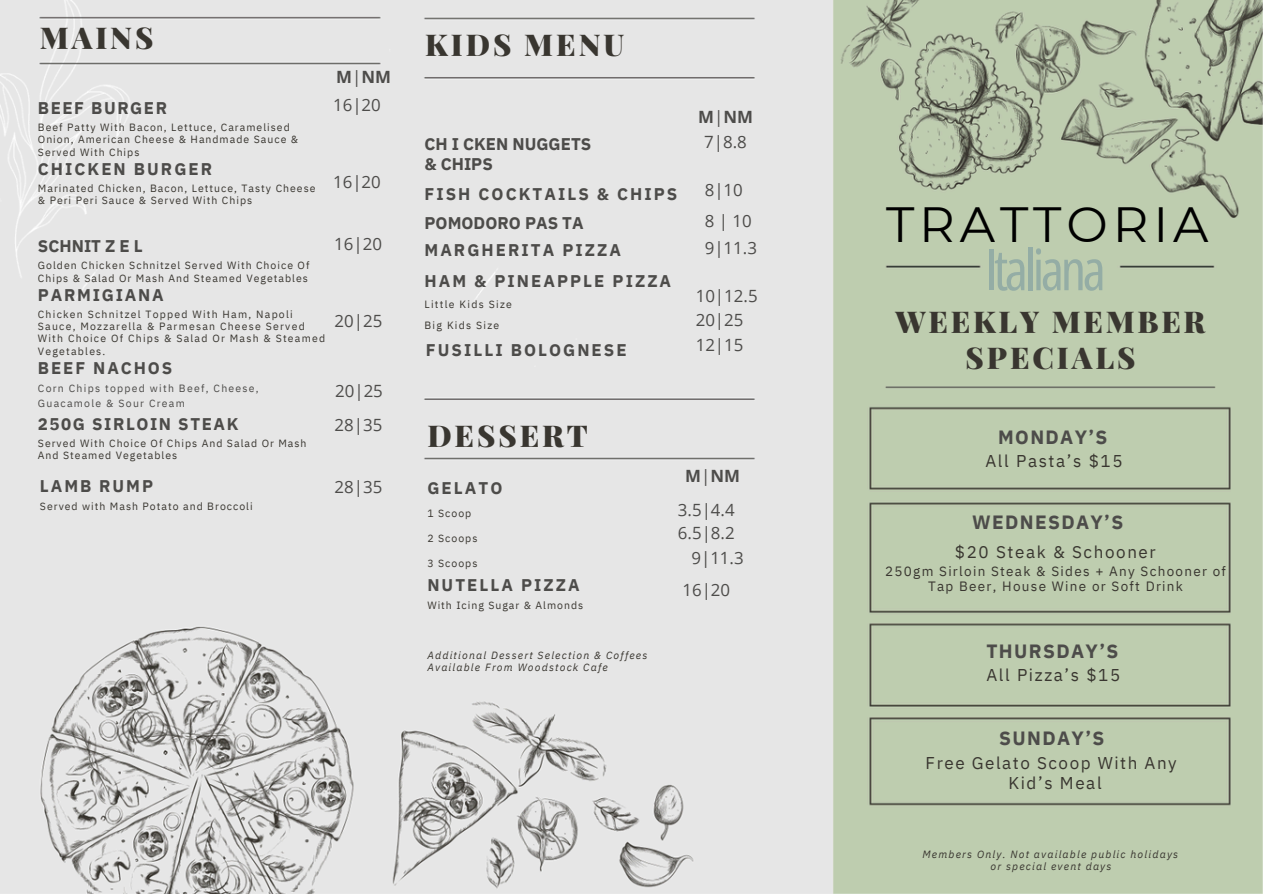
<style>
.page{position:relative;width:1263px;height:894px;background:#fff}
.page>*{position:absolute;margin:0;border:0;box-sizing:border-box;transform-origin:0 0}
.t1{font:56.7px "Open Sans Condensed";letter-spacing:-.06em;color:#94ada5}
.t2{font:49.35px "Montserrat";letter-spacing:.1em;color:#000}
.t3{font:900 30px "Playfair Display";letter-spacing:.095em;color:#393630}
.t4{font:700 19.2px "IBM Plex Sans";letter-spacing:.07em;color:#4d4c4a}
.t5{font:17.1px "IBM Plex Sans";letter-spacing:.095em;color:#393630}
.t6{font:700 16.8px "IBM Plex Sans";letter-spacing:.12em;color:#4d4c4a}
.t7{font:16.8px/24.8px "Open Sans";color:#4d4c4a;text-align:center}
.t8{font:700 16.8px/20.2px "IBM Plex Sans";color:#4d4c4a}
.t9{font:700 16.8px "IBM Plex Sans";letter-spacing:.09em;color:#4d4c4a}
.t10{font:700 16.8px "Open Sans";color:#4d4c4a}
.t11{font:13.5px/15.8px "IBM Plex Sans";letter-spacing:.095em;color:#393630;text-align:center}
.t12{font:10.5px/12.3px "IBM Plex Sans";letter-spacing:.095em;color:#393630}
.t13{font:10.5px/12.3px "IBM Plex Sans";letter-spacing:.115em;color:#393630}
.t14{font:italic 10.5px/12.3px "IBM Plex Sans";letter-spacing:.11em;color:#393630}
.t15{font:10.5px/14.7px "IBM Plex Sans";letter-spacing:.12em;color:#4d4c4a}
.t16{font:10.5px/20.2px "IBM Plex Sans";letter-spacing:.12em;color:#393630}
.s1{font-weight:400}
.s2{font-weight:700}
</style>
<div class="page">
<img style="left:0;top:0;width:1263px;height:893px">
<h3 class="t3" style="left:40px;top:17px;width:115px">MAINS</h3>
<p class="t9" style="left:38px;top:97px;width:131px">BEEF BURGER</p>
<p class="t12" style="left:38px;top:121px;width:262px">Beef Patty With Bacon, Lettuce, Caramelised<br>Onion, American Cheese &amp; Handmade Sauce &amp;<br>Served With Chips</p>
<p class="t6" style="left:38px;top:157px;width:176px">CHICKEN BURGER</p>
<p class="t12" style="left:38px;top:181px;width:279px">Marinated Chicken, Bacon, Lettuce, Tasty Cheese &amp; Peri Peri Sauce &amp; Served With Chips</p>
<p class="t10" style="left:336px;top:65px;width:56px">M<span class="s1">|</span>NM</p>
<p class="t7" style="left:333px;top:92px;width:49px">16|20</p>
<p class="t7" style="left:333px;top:169px;width:49px">16|20</p>
<p class="t6" style="left:38px;top:235px;width:106px">SCHNIT Z E L</p>
<p class="t12" style="left:38px;top:259px;width:273px">Golden Chicken Schnitzel Served With Choice Of<br>Chips &amp; Salad Or Mash And Steamed Vegetables</p>
<p class="t6" style="left:38px;top:283px;width:127px">PARMIGIANA</p>
<p class="t13" style="left:38px;top:307px;width:289px">Chicken Schnitzel Topped With Ham, Napoli Sauce, Mozzarella &amp; Parmesan Cheese Served With Choice Of Chips &amp; Salad Or Mash &amp; Steamed Vegetables.</p>
<p class="t6" style="left:38px;top:356px;width:136px">BEEF NACHOS</p>
<p class="t15" style="left:38px;top:380px;width:222px">Corn Chips topped with Beef, Cheese,<br>Guacamole &amp; Sour Cream</p>
<h3 class="t9" style="left:38px;top:412px;width:202px">250G SIRLOIN STEAK</h3>
<p class="t12" style="left:38px;top:436px;width:270px">Served With Choice Of Chips And Salad Or Mash<br>And Steamed Vegetables</p>
<p class="t6" style="left:40px;top:474px;width:115px">LAMB RUMP</p>
<p class="t12" style="left:40px;top:499px;width:214px">Served with Mash Potato and Broccoli</p>
<p class="t7" style="left:334px;top:231px;width:49px">16|20</p>
<p class="t7" style="left:335px;top:308px;width:49px">20|25</p>
<p class="t7" style="left:335px;top:378px;width:49px">20|25</p>
<p class="t7" style="left:335px;top:412px;width:49px">28|35</p>
<h3 class="t7" style="left:335px;top:473px;width:49px">28|35</h3>
<p class="t3" style="left:425px;top:24px;width:201px">KIDS MENU</p>
<p class="t8" style="left:424px;top:133px;width:168px">CH I CKEN NUGGETS &amp; CHIPS</p>
<p class="t6" style="left:424px;top:183px;width:254px">FISH COCKTAILS &amp; CHIPS</p>
<p class="t8" style="left:424px;top:213px;width:161px">POMODORO PAS TA</p>
<p class="t6" style="left:424px;top:239px;width:198px">MARGHERITA PIZZA</p>
<h5 class="t6" style="left:424px;top:269px;width:248px">HAM &amp; PINEAPPLE PIZZA</h5>
<h6 class="t16" style="left:424px;top:294px;width:89px">Little Kids Size<br>Big Kids Size</h6>
<p class="t6" style="left:426px;top:339px;width:202px">FUSILLI BOLOGNESE</p>
<h6 class="t7" style="left:698px;top:104px;width:56px"><span class="s2">M</span>|<span class="s2">NM<br></span>7|8.8</h6>
<p class="t7" style="left:705px;top:177px;width:40px">8|10</p>
<p class="t7" style="left:705px;top:208px;width:49px">8|10</p>
<p class="t7" style="left:705px;top:235px;width:54px">9|11.3</p>
<p class="t7" style="left:696px;top:283px;width:63px">10|12.5</p>
<p class="t7" style="left:696px;top:307px;width:49px">20|25</p>
<h2 class="t7" style="left:696px;top:332px;width:49px">12|15</h2>
<h6 class="t3" style="left:427px;top:414px;width:162px">DESSERT</h6>
<p class="t6" style="left:427px;top:477px;width:77px">GELATO</p>
<p class="t12" style="left:427px;top:506px;width:45px">1 Scoop</p>
<p class="t12" style="left:427px;top:531px;width:52px">2 Scoops</p>
<p class="t12" style="left:427px;top:556px;width:52px">3 Scoops</p>
<p class="t6" style="left:427px;top:574px;width:154px">NUTELLA PIZZA</p>
<p class="t12" style="left:427px;top:599px;width:157px">With Icing Sugar &amp; Almonds</p>
<h1 class="t14" style="left:427px;top:648px;width:222px">Additional Dessert Selection &amp; Coffees<br>Available From Woodstock Cafe</h1>
<p class="t10" style="left:685px;top:464px;width:56px">M<span class="s1">|</span>NM</p>
<p class="t7" style="left:678px;top:496px;width:58px">3.5|4.4</p>
<p class="t7" style="left:678px;top:520px;width:58px">6.5|8.2</p>
<p class="t7" style="left:691px;top:544px;width:54px">9|11.3</p>
<p class="t7" style="left:682px;top:577px;width:49px">16|20</p>
<p class="t2" style="left:886px;top:194px;width:324px">TRATTORIA</p>
<p class="t1" style="left:985px;top:229px;width:123px">Italiana</p>
<p class="t3" style="left:895px;top:300px;width:311px">WEEKLY MEMBER</p>
<p class="t3" style="left:966px;top:336px;width:171px">SPECIALS</p>
<p class="t4" style="left:998px;top:424px;width:111px">MONDAY’S</p>
<h4 class="t5" style="left:985px;top:449px;width:139px">All Pasta’s $15</h4>
<p class="t4" style="left:972px;top:508px;width:153px">WEDNESDAY’S</p>
<p class="t5" style="left:955px;top:540px;width:202px">$20 Steak &amp; Schooner</p>
<h4 class="t11" style="left:885px;top:562px;width:342px">250gm Sirloin Steak &amp; Sides + Any Schooner of<br>Tap Beer, House Wine or Soft Drink</h4>
<p class="t4" style="left:986px;top:638px;width:133px">THURSDAY’S</p>
<p class="t5" style="left:986px;top:663px;width:135px">All Pizza’s $15</p>
<p class="t4" style="left:999px;top:725px;width:107px">SUNDAY’S</p>
<p class="t5" style="left:926px;top:750px;width:253px">Free Gelato Scoop With Any</p>
<p class="t5" style="left:1008px;top:771px;width:95px">Kid’s Meal</p>
<h3 class="t14" style="left:923px;top:847px;width:257px">Members Only. Not available public holidays</h3>
<h3 class="t14" style="left:990px;top:859px;width:122px">or special event days</h3>
</div>
